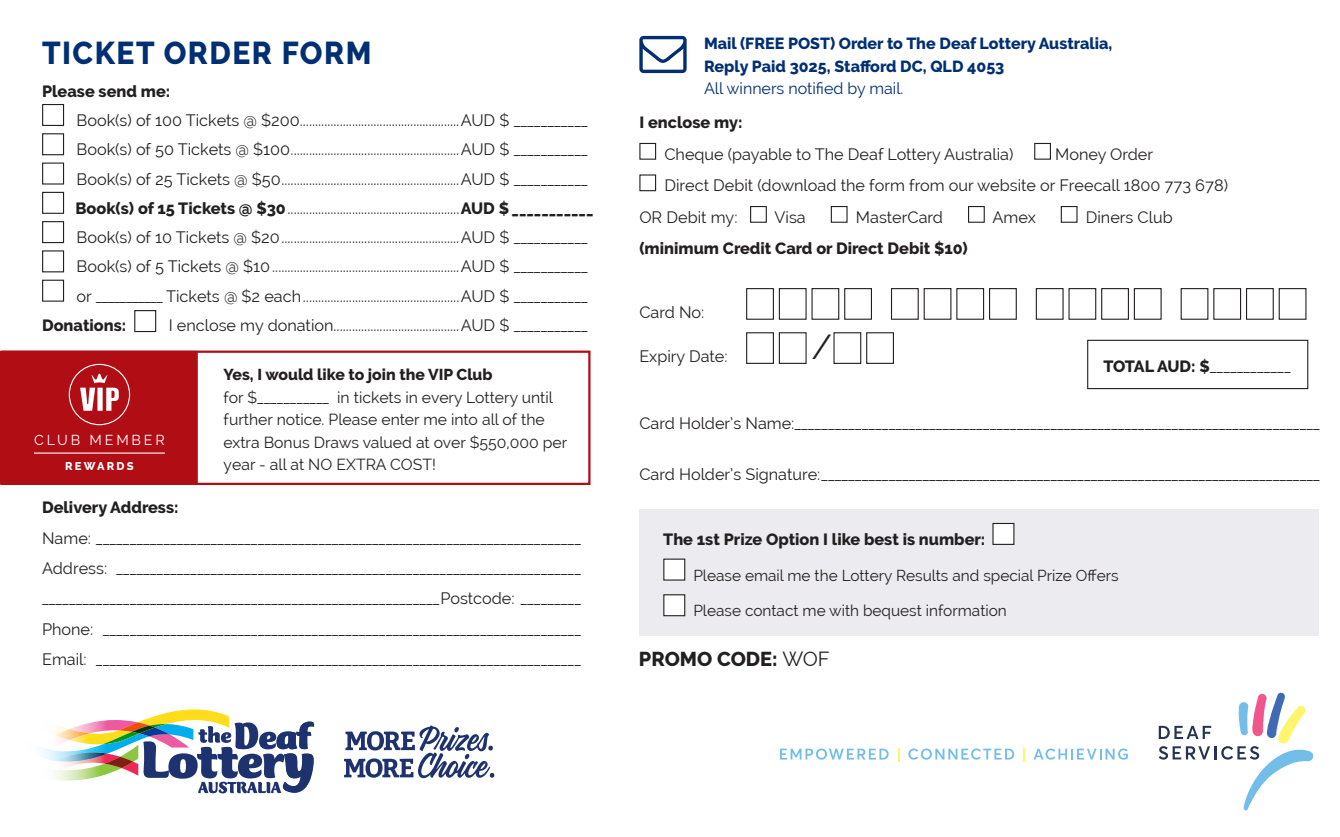
<style>
.page{position:relative;width:1340px;height:837px;background:#fff}
.page>*{position:absolute;margin:0;border:0;box-sizing:border-box;transform-origin:0 0}
.t1{font:33.98px "Raleway";color:#231f20}
.t2{font:800 31.5px "Raleway";letter-spacing:.05em;color:#002f73;scale:.95 1}
.t3{font:800 20.03px "Raleway";color:#231f20}
.t4{font:16.2px/29.2px "Raleway";color:#231f20}
.t5{font:800 16.2px "Raleway";color:#231f20}
.t6{font:800 15.97px/22.5px "Raleway";color:#002f73}
.t7{font:15.97px "Raleway";color:#002f73}
.t8{font:15.75px/22.5px "Raleway";color:#231f20}
.t9{font:15.53px "Raleway";color:#231f20}
.t10{font:14.17px "Raleway";letter-spacing:.2em;color:#fff}
.t11{font:800 11.25px "Raleway";letter-spacing:.2em;color:#fff}
.s1{font-weight:800}
.s2{font-size:15.75px}
.s3{font-weight:400}
</style>
<div class="page">
<div style="left:639px;top:509px;width:680px;height:126px;background:#ececf0"></div>
<div style="left:42px;top:104px;width:22px;height:22px;border:1px solid #231f20"></div>
<div style="left:42px;top:133px;width:22px;height:22px;border:1px solid #231f20"></div>
<div style="left:42px;top:162px;width:22px;height:22px;border:1px solid #231f20"></div>
<div style="left:42px;top:192px;width:22px;height:22px;border:1px solid #231f20"></div>
<div style="left:42px;top:221px;width:22px;height:22px;border:1px solid #231f20"></div>
<div style="left:42px;top:250px;width:22px;height:22px;border:1px solid #231f20"></div>
<div style="left:42px;top:279px;width:22px;height:22px;border:1px solid #231f20"></div>
<div style="left:134px;top:310px;width:22px;height:22px;border:1px solid #231f20"></div>
<div style="left:993px;top:523px;width:20px;height:21px;background:#fff"></div>
<div style="left:664px;top:559px;width:20px;height:20px;background:#fff"></div>
<div style="left:664px;top:594px;width:20px;height:21px;background:#fff"></div>
<div style="left:663px;top:594px;width:22px;height:22px;border:1px solid #231f20"></div>
<div style="left:639px;top:143px;width:17px;height:17px;border:1px solid #231f20"></div>
<div style="left:1034px;top:143px;width:16px;height:17px;border:1px solid #231f20"></div>
<div style="left:639px;top:174px;width:17px;height:17px;border:1px solid #231f20"></div>
<div style="left:750px;top:206px;width:16px;height:17px;border:1px solid #231f20"></div>
<div style="left:830px;top:206px;width:17px;height:17px;border:1px solid #231f20"></div>
<div style="left:968px;top:206px;width:16px;height:17px;border:1px solid #231f20"></div>
<div style="left:1060px;top:206px;width:17px;height:17px;border:1px solid #231f20"></div>
<div style="left:746px;top:288px;width:28px;height:31px;border:1px solid #231f20"></div>
<div style="left:778px;top:288px;width:28px;height:31px;border:1px solid #231f20"></div>
<div style="left:811px;top:288px;width:28px;height:31px;border:1px solid #231f20"></div>
<div style="left:844px;top:288px;width:28px;height:31px;border:1px solid #231f20"></div>
<div style="left:891px;top:288px;width:27px;height:31px;border:1px solid #231f20"></div>
<div style="left:923px;top:288px;width:28px;height:31px;border:1px solid #231f20"></div>
<div style="left:956px;top:288px;width:28px;height:31px;border:1px solid #231f20"></div>
<div style="left:989px;top:288px;width:27px;height:31px;border:1px solid #231f20"></div>
<div style="left:1035px;top:288px;width:28px;height:31px;border:1px solid #231f20"></div>
<div style="left:1068px;top:288px;width:28px;height:31px;border:1px solid #231f20"></div>
<div style="left:1101px;top:288px;width:27px;height:31px;border:1px solid #231f20"></div>
<div style="left:1133px;top:288px;width:28px;height:31px;border:1px solid #231f20"></div>
<div style="left:1180px;top:288px;width:28px;height:31px;border:1px solid #231f20"></div>
<div style="left:1213px;top:288px;width:28px;height:31px;border:1px solid #231f20"></div>
<div style="left:1245px;top:288px;width:28px;height:31px;border:1px solid #231f20"></div>
<div style="left:1278px;top:288px;width:28px;height:31px;border:1px solid #231f20"></div>
<div style="left:746px;top:332px;width:28px;height:32px;border:1px solid #231f20"></div>
<div style="left:778px;top:332px;width:28px;height:32px;border:1px solid #231f20"></div>
<div style="left:833px;top:332px;width:28px;height:32px;border:1px solid #231f20"></div>
<div style="left:866px;top:332px;width:28px;height:32px;border:1px solid #231f20"></div>
<div style="left:1087px;top:339px;width:221px;height:50px;border:1px solid #231f20"></div>
<div style="left:0;top:350px;width:590px;height:134px;border:2px solid #b00d15"></div>
<div style="left:1px;top:351px;width:196px;height:132px;background:#b00d15"></div>
<div style="left:0;top:350px;width:198px;height:134px;border:2px solid #b00d15"></div>
<svg style="left:639px;top:36px;width:47px;height:37px"></svg>
<div style="left:69px;top:363px;width:61px;height:62px;border:1px solid #fff;border-radius:50%"></div>
<svg style="left:80px;top:373px;width:39px;height:37px"></svg>
<hr style="left:34px;top:452px;width:131px;height:1px;background:#fff">
<svg style="left:1158px;top:692px;width:155px;height:118px"></svg>
<svg style="left:780px;top:748px;width:108px;height:11px"></svg>
<svg style="left:898px;top:748px;width:1px;height:12px"></svg>
<svg style="left:908px;top:748px;width:106px;height:11px"></svg>
<svg style="left:1023px;top:748px;width:1px;height:12px"></svg>
<svg style="left:1034px;top:748px;width:93px;height:11px"></svg>
<svg style="left:42px;top:709px;width:272px;height:84px"></svg>
<svg style="left:344px;top:725px;width:150px;height:53px"></svg>
<p class="t2" style="left:42px;top:35px;width:348px">TICKET ORDER FORM</p>
<p class="t6" style="left:704px;top:32px;width:410px">Mail (FREE POST) Order to The Deaf Lottery Australia,<br>Reply Paid 3025, Stafford DC, QLD 4053</p>
<p class="t5" style="left:42px;top:82px;width:130px">Please send me:</p>
<p class="t7" style="left:704px;top:79px;width:201px">All winners notified by mail.</p>
<p class="t4" style="left:77px;top:105px;width:513px">Book(s) of 100 Tickets @ $200....................................................AUD $ ___________<br>Book(s) of 50 Tickets @ $100.......................................................AUD $ ___________</p>
<p class="t4" style="left:77px;top:164px;width:513px">Book(s) of 25 Tickets @ $50..........................................................AUD $ ___________</p>
<p class="t4" style="left:75px;top:193px;width:519px"><span class="s1">Book(s) of 15 Tickets @ $30</span>........................................................<span class="s1">AUD $___________</span></p>
<p class="t4" style="left:77px;top:222px;width:513px">Book(s) of 10 Tickets @ $20..........................................................AUD $ ___________</p>
<p class="t4" style="left:77px;top:252px;width:513px">Book(s) of 5 Tickets @ $10.............................................................AUD $ ___________</p>
<p class="t4" style="left:77px;top:281px;width:513px">or <span class="s2">___________</span> Tickets @ $2 each...................................................AUD $ ___________</p>
<p class="t5" style="left:42px;top:316px;width:86px">Donations:</p>
<p class="t4" style="left:169px;top:310px;width:420px">I enclose my donation.........................................AUD $ ___________</p>
<p class="t5" style="left:639px;top:113px;width:105px">I enclose my:</p>
<p class="t4" style="left:664px;top:139px;width:350px">Cheque (payable to The Deaf Lottery Australia)</p>
<p class="t4" style="left:1055px;top:139px;width:100px">Money Order</p>
<p class="t4" style="left:664px;top:171px;width:565px">Direct Debit (download the form from our website or Freecall 1800 773 678)</p>
<p class="t4" style="left:639px;top:202px;width:100px">OR Debit my:</p>
<p class="t4" style="left:774px;top:202px;width:33px">Visa</p>
<p class="t4" style="left:855px;top:202px;width:89px">MasterCard</p>
<p class="t4" style="left:992px;top:202px;width:45px">Amex</p>
<p class="t4" style="left:1085px;top:202px;width:88px">Diners Club</p>
<p class="t5" style="left:639px;top:239px;width:330px">(minimum Credit Card or Direct Debit $10)</p>
<p class="t4" style="left:639px;top:297px;width:67px">Card No:</p>
<p class="t4" style="left:639px;top:341px;width:90px">Expiry Date:</p>
<p class="t1" style="left:811px;top:327px;width:22px">/</p>
<p class="t4" style="left:1103px;top:351px;width:189px"><span class="s1">TOTAL AUD: $</span>____________</p>
<p class="t8" style="left:224px;top:363px;width:345px"><span class="s1">Yes, I would like to join the VIP Club<br></span>for $___________ in tickets in every Lottery until further notice. Please enter me into all of the extra Bonus Draws valued at over $550,000 per year - all at NO EXTRA COST!</p>
<p class="t4" style="left:639px;top:408px;width:682px">Card Holder’s Name:______________________________________________________________________________</p>
<p class="t4" style="left:639px;top:459px;width:682px">Card Holder’s Signature:__________________________________________________________________________</p>
<p class="t10" style="left:34px;top:431px;width:132px">CLUB MEMBER</p>
<p class="t11" style="left:65px;top:459px;width:70px">REWARDS</p>
<p class="t5" style="left:42px;top:498px;width:138px">Delivery Address:</p>
<p class="t4" style="left:42px;top:553px;width:540px">Address: _____________________________________________________________________</p>
<p class="t4" style="left:42px;top:583px;width:540px">___________________________________________________________Postcode: _________</p>
<p class="t4" style="left:42px;top:614px;width:540px">Phone: _______________________________________________________________________</p>
<p class="t4" style="left:42px;top:644px;width:540px">Email: ________________________________________________________________________</p>
<p class="t5" style="left:663px;top:529px;width:323px">The 1st Prize Option I like best is number:</p>
<p class="t9" style="left:693px;top:565px;width:427px">Please email me the Lottery Results and special Prize Offers</p>
<p class="t9" style="left:693px;top:601px;width:315px">Please contact me with bequest information</p>
<p class="t3" style="left:639px;top:647px;width:192px">PROMO CODE: <span class="s3">WOF</span></p>
</div>
